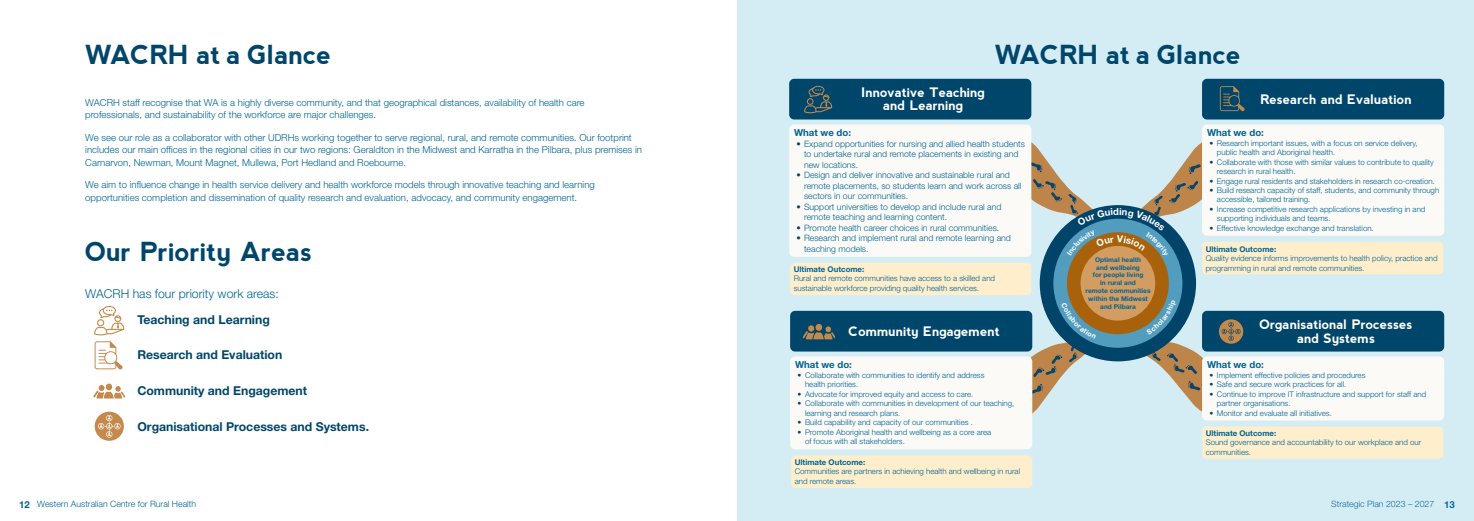
<style>
.page{position:relative;width:1474px;height:521px;background:#fff}
.page>*{position:absolute;margin:0;border:0;box-sizing:border-box;transform-origin:0 0}
.t1{font:700 26.25px "CUCRH Headline";color:#00466b}
.t2{font:700 13.12px/13.1px "CUCRH Headline";color:#fff;text-align:center}
.t3{font:700 12.25px "Helvetica Neue LT Std";color:#00466b}
.t4{font:300 12.25px "Helvetica Neue LT Std";color:#006494}
.t5{font:300 9.62px/12.2px "Helvetica Neue LT Std";color:#006494}
.t6{font:700 9.62px "Helvetica Neue LT Std";color:#006494}
.t7{font:300 8.75px/10.5px "Helvetica Neue LT Std";color:#006494}
.t8{font:300 7.88px/9.5px "Helvetica Neue LT Std";color:#006494}
.t9{font:700 7.88px "Helvetica Neue LT Std";color:#006494}
.t10{font:700 6.56px/7.9px "Helvetica Neue LT Std";letter-spacing:.005em;color:#006494;text-align:center}
.s1{color:#00446a}
.s2{font-weight:700;font-size:9.62px}
.s3{font-weight:700;font-size:9.62px;color:#fff}
</style>
<div class="page">
<div style="left:737px;top:0;width:736px;height:521px;background:#d4edf5"></div>
<svg style="left:94px;top:306px;width:30px;height:29px"></svg>
<div style="left:106px;top:383px;width:6px;height:7px;background:#c48a4d;border-radius:50%"></div>
<svg style="left:93px;top:385px;width:32px;height:13px"></svg>
<svg style="left:95px;top:412px;width:29px;height:29px"></svg>
<svg style="left:95px;top:341px;width:28px;height:29px"></svg>
<div style="left:1039px;top:205px;width:157px;height:156px;background:#00446a;border-radius:50%"></div>
<div style="left:1053px;top:219px;width:129px;height:129px;background:#529cbe;border-radius:50%"></div>
<div style="left:1066px;top:232px;width:102px;height:102px;background:#a7620b;border-radius:50%"></div>
<div style="left:1080px;top:246px;width:75px;height:75px;background:#d39c61;border-radius:50%"></div>
<div style="left:1201px;top:124px;width:243px;height:112px;background:#fbfaf7;border-radius:5px"></div>
<div style="left:1201px;top:241px;width:242px;height:34px;background:#feeecc;border-radius:5px"></div>
<div style="left:1201px;top:241px;width:243px;height:34px;border:1px solid #d4edf5;border-radius:5px"></div>
<div style="left:1201px;top:79px;width:243px;height:40px;background:#00466b;border-radius:5px"></div>
<svg style="left:1219px;top:86px;width:26px;height:26px"></svg>
<div style="left:790px;top:356px;width:242px;height:93px;background:#fbfaf7;border-radius:5px"></div>
<div style="left:790px;top:455px;width:242px;height:33px;background:#feeecc;border-radius:5px"></div>
<div style="left:790px;top:454px;width:243px;height:35px;border:1px solid #d4edf5;border-radius:5px"></div>
<div style="left:790px;top:311px;width:242px;height:40px;background:#00466b;border-radius:5px"></div>
<svg style="left:803px;top:326px;width:31px;height:13px"></svg>
<div style="left:789px;top:124px;width:242px;height:133px;background:#fbfaf7;border-radius:5px"></div>
<div style="left:789px;top:262px;width:242px;height:34px;background:#feeecc;border-radius:5px"></div>
<div style="left:789px;top:262px;width:243px;height:34px;border:1px solid #d4edf5;border-radius:5px"></div>
<div style="left:789px;top:79px;width:242px;height:40px;background:#00466b;border-radius:5px"></div>
<svg style="left:804px;top:86px;width:28px;height:27px"></svg>
<div style="left:1201px;top:356px;width:243px;height:64px;background:#fbfaf7;border-radius:5px"></div>
<div style="left:1201px;top:426px;width:242px;height:33px;background:#feeecc;border-radius:5px"></div>
<div style="left:1201px;top:425px;width:243px;height:35px;border:1px solid #d4edf5;border-radius:5px"></div>
<div style="left:1201px;top:311px;width:243px;height:40px;background:#00466b;border-radius:5px"></div>
<svg style="left:918px;top:302px;width:186px;height:128px"></svg>
<svg style="left:1124px;top:300px;width:189px;height:126px"></svg>
<svg style="left:1029px;top:126px;width:284px;height:130px"></svg>
<h1 class="t1" style="left:85px;top:39px;width:247px">WACRH at a Glance</h1>
<p class="t5" style="left:85px;top:96px;width:501px">WACRH staff recognise that WA is a highly diverse community, and that geographical distances, availability of health care professionals, and sustainability of the workforce are major challenges.</p>
<p class="t5" style="left:85px;top:131px;width:558px">We see our role as a collaborator with other UDRHs working together to serve regional, rural, and remote communities. Our footprint includes our main offices in the regional cities in our two regions: Geraldton in the Midwest and Karratha in the Pilbara, plus premises in<br>Carnarvon, Newman, Mount Magnet, Mullewa, Port Hedland and Roebourne.</p>
<p class="t5" style="left:85px;top:179px;width:511px">We aim to influence change in health service delivery and health workforce models through innovative teaching and learning opportunities completion and dissemination of quality research and evaluation, advocacy, and community engagement.</p>
<h1 class="t1" style="left:85px;top:237px;width:228px">Our Priority Areas</h1>
<h3 class="t4" style="left:85px;top:286px;width:195px">WACRH has four priority work areas:</h3>
<h3 class="t3" style="left:137px;top:312px;width:134px">Teaching and Learning</h3>
<h3 class="t3" style="left:137px;top:347px;width:146px">Research and Evaluation</h3>
<h3 class="t3" style="left:137px;top:383px;width:171px">Community and Engagement</h3>
<h3 class="t3" style="left:137px;top:419px;width:233px">Organisational Processes and Systems.</h3>
<h2 class="t2" style="left:861px;top:86px;width:125px">Innovative Teaching and Learning</h2>
<h1 class="t1" style="left:994px;top:39px;width:247px">WACRH at a Glance</h1>
<h2 class="t2" style="left:1260px;top:93px;width:153px">Research and Evaluation</h2>
<p class="t6" style="left:794px;top:127px;width:58px">What we do:</p>
<p class="t7" style="left:804px;top:138px;width:222px;text-indent:-7px"><span class="s1">•</span> Expand opportunities for nursing and allied health students to undertake rural and remote placements in existing and new locations.</p>
<p class="t7" style="left:804px;top:170px;width:219px;text-indent:-7px"><span class="s1">•</span> Design and deliver innovative and sustainable rural and remote placements, so students learn and work across all sectors in our communities.</p>
<p class="t7" style="left:804px;top:201px;width:199px;text-indent:-7px"><span class="s1">•</span> Support universities to develop and include rural and remote teaching and learning content.</p>
<p class="t7" style="left:796px;top:222px;width:204px"><span class="s1">•</span> Promote health career choices in rural communities.</p>
<p class="t7" style="left:804px;top:233px;width:208px;text-indent:-7px"><span class="s1">•</span> Research and implement rural and remote learning and teaching models.</p>
<p class="t9" style="left:793px;top:264px;width:72px">Ultimate Outcome:</p>
<p class="t8" style="left:793px;top:274px;width:203px">Rural and remote communities have access to a skilled and sustainable workforce providing quality health services.</p>
<h2 class="t2" style="left:848px;top:325px;width:153px">Community Engagement</h2>
<p class="t6" style="left:795px;top:359px;width:58px">What we do:</p>
<p class="t8" style="left:805px;top:370px;width:181px;text-indent:-7px"><span class="s1">•</span> Collaborate with communities to identify and address health priorities.</p>
<p class="t8" style="left:797px;top:389px;width:177px"><span class="s1">•</span> Advocate for improved equity and access to care.</p>
<p class="t8" style="left:805px;top:398px;width:211px;text-indent:-7px"><span class="s1">•</span> Collaborate with communities in development of our teaching, learning and research plans.</p>
<p class="t8" style="left:797px;top:417px;width:177px"><span class="s1">•</span> Build capability and capacity of our communities .</p>
<p class="t8" style="left:805px;top:427px;width:188px;text-indent:-7px"><span class="s1">•</span> Promote Aboriginal health and wellbeing as a core area of focus with all stakeholders.</p>
<p class="t9" style="left:794px;top:457px;width:72px">Ultimate Outcome:</p>
<p class="t8" style="left:794px;top:466px;width:227px">Communities are partners in achieving health and wellbeing in rural and remote areas.</p>
<p class="t10" style="left:1085px;top:255px;width:67px">Optimal health<br>and wellbeing<br>for people living<br>in rural and<br>remote communities within the Midwest and Pilbara</p>
<p class="t6" style="left:1206px;top:127px;width:58px">What we do:</p>
<p class="t8" style="left:1216px;top:138px;width:202px;text-indent:-7px"><span class="s1">•</span> Research important issues, with a focus on service delivery, public health and Aboriginal health.</p>
<p class="t8" style="left:1216px;top:157px;width:218px;text-indent:-7px"><span class="s1">•</span> Collaborate with those with similar values to contribute to quality research in rural health.</p>
<p class="t8" style="left:1209px;top:176px;width:227px"><span class="s1">•</span> Engage rural residents and stakeholders in research co-creation.</p>
<p class="t8" style="left:1216px;top:185px;width:224px;text-indent:-7px"><span class="s1">•</span> Build research capacity of staff, students, and community through accessible, tailored training.</p>
<p class="t8" style="left:1216px;top:204px;width:210px;text-indent:-7px"><span class="s1">•</span> Increase competitive research applications by investing in and supporting individuals and teams.</p>
<p class="t8" style="left:1209px;top:223px;width:166px"><span class="s1">•</span> Effective knowledge exchange and translation.</p>
<p class="t9" style="left:1205px;top:244px;width:72px">Ultimate Outcome:</p>
<p class="t8" style="left:1205px;top:254px;width:233px">Quality evidence informs improvements to health policy, practice and programming in rural and remote communities.</p>
<h2 class="t2" style="left:1259px;top:318px;width:154px">Organisational Processes and Systems</h2>
<p class="t6" style="left:1206px;top:359px;width:58px">What we do:</p>
<p class="t8" style="left:1209px;top:370px;width:157px"><span class="s1">•</span> Implement effective policies and procedures</p>
<p class="t8" style="left:1209px;top:379px;width:138px"><span class="s1">•</span> Safe and secure work practices for all.</p>
<p class="t8" style="left:1216px;top:389px;width:211px;text-indent:-7px"><span class="s1">•</span> Continue to improve IT infrastructure and support for staff and partner organisations.</p>
<p class="t8" style="left:1209px;top:408px;width:124px"><span class="s1">•</span> Monitor and evaluate all initiatives.</p>
<p class="t9" style="left:1205px;top:428px;width:72px">Ultimate Outcome:</p>
<p class="t8" style="left:1205px;top:437px;width:217px">Sound governance and accountability to our workplace and our communities.</p>
<p class="t7" style="left:19px;top:499px;width:178px"><span class="s2">12</span> Western Australian Centre for Rural Health</p>
<p class="t7" style="left:1331px;top:499px;width:125px">Strategic Plan 2023 – 2027 <span class="s3">13</span></p>
</div>
